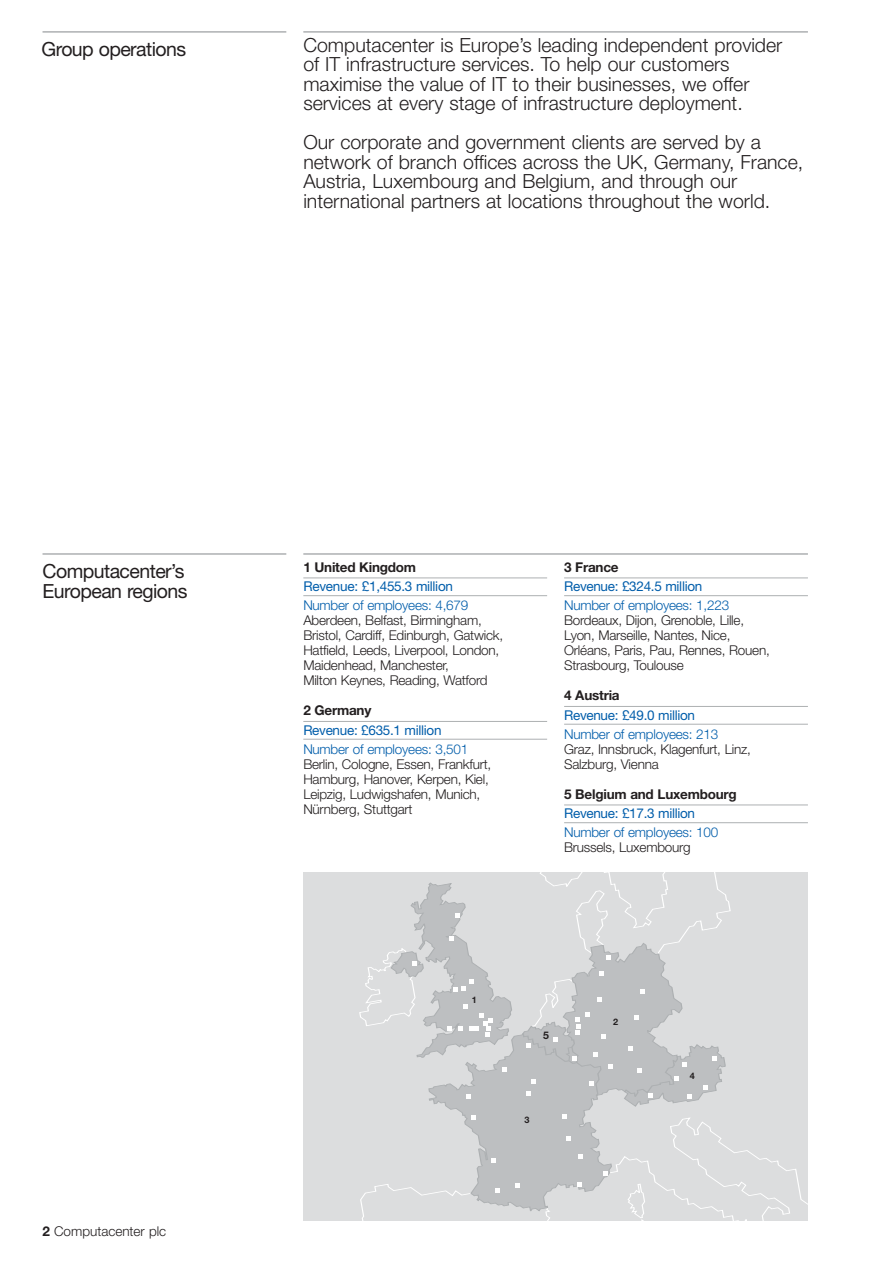
<style>
.page{position:relative;width:893px;height:1263px;background:#fff}
.page>*{position:absolute;margin:0;border:0;box-sizing:border-box;transform-origin:0 0}
.t1{font:300 19.5px/19.5px "Helvetica Neue";color:#231f20}
.t2{font:19.5px/19.5px "Helvetica Neue";letter-spacing:-.03em;color:#231f20}
.t3{font:300 13.5px/15px "Helvetica Neue";letter-spacing:-.015em;color:#231f20}
.t4{font:300 13.5px "Helvetica Neue";letter-spacing:-.015em;color:#005daa}
.t5{font:13.5px "Helvetica Neue";letter-spacing:-.02em;color:#005daa}
.t6{font:700 13.5px "Helvetica Neue";letter-spacing:-.015em;color:#231f20}
.t7{font:700 10.5px "Helvetica Neue";color:#231f20}
.t8{font:700 9px "Helvetica Neue";color:#231f20}
.s1{font-weight:700}
</style>
<div class="page">
<div style="left:303px;top:872px;width:505px;height:348px;background:#dcddde"></div>
<svg style="left:359px;top:872px;width:449px;height:348px"></svg>
<svg style="left:391px;top:882px;width:335px;height:329px"></svg>
<hr style="left:303px;top:577px;width:244px;height:1px;background:#adb0b2">
<hr style="left:303px;top:595px;width:244px;height:1px;background:#adb0b2">
<hr style="left:303px;top:721px;width:244px;height:1px;background:#adb0b2">
<hr style="left:303px;top:739px;width:244px;height:1px;background:#adb0b2">
<hr style="left:564px;top:577px;width:244px;height:1px;background:#adb0b2">
<hr style="left:564px;top:595px;width:244px;height:1px;background:#adb0b2">
<hr style="left:564px;top:706px;width:244px;height:1px;background:#adb0b2">
<hr style="left:564px;top:724px;width:244px;height:1px;background:#adb0b2">
<hr style="left:564px;top:804px;width:244px;height:1px;background:#adb0b2">
<hr style="left:564px;top:822px;width:244px;height:1px;background:#adb0b2">
<hr style="left:303px;top:553px;width:505px;height:2px;background:#adb0b2">
<hr style="left:43px;top:553px;width:243px;height:2px;background:#adb0b2">
<hr style="left:303px;top:31px;width:505px;height:2px;background:#adb0b2">
<hr style="left:43px;top:31px;width:243px;height:2px;background:#adb0b2">
<h1 class="t2" style="left:41px;top:42px;width:146px">Group operations</h1>
<h1 class="t1" style="left:303px;top:37px;width:481px">Computacenter is Europe’s leading independent provider of IT infrastructure services. To help our customers maximise the value of IT to their businesses, we offer services at every stage of infrastructure deployment.</h1>
<h1 class="t1" style="left:303px;top:135px;width:501px">Our corporate and government clients are served by a network of branch offices across the UK, Germany, France, Austria, Luxembourg and Belgium, and through our international partners at locations throughout the world.</h1>
<h1 class="t2" style="left:43px;top:563px;width:147px">Computacenter’s<br>European regions</h1>
<p class="t3" style="left:43px;top:1225px;width:125px"><span class="s1">2</span> Computacenter plc</p>
<p class="t6" style="left:303px;top:562px;width:114px">1 United Kingdom</p>
<p class="t5" style="left:303px;top:581px;width:151px">Revenue: £1,455.3 million</p>
<p class="t4" style="left:303px;top:601px;width:167px">Number of employees: 4,679</p>
<p class="t3" style="left:303px;top:614px;width:201px">Aberdeen, Belfast, Birmingham, Bristol, Cardiff, Edinburgh, Gatwick, Hatfield, Leeds, Liverpool, London, Maidenhead, Manchester,<br>Milton Keynes, Reading, Watford</p>
<p class="t6" style="left:303px;top:706px;width:70px">2 Germany</p>
<p class="t5" style="left:303px;top:725px;width:140px">Revenue: £635.1 million</p>
<p class="t4" style="left:303px;top:744px;width:167px">Number of employees: 3,501</p>
<p class="t3" style="left:303px;top:758px;width:189px">Berlin, Cologne, Essen, Frankfurt,<br>Hamburg, Hanover, Kerpen, Kiel,<br>Leipzig, Ludwigshafen, Munich,<br>Nürnberg, Stuttgart</p>
<p class="t6" style="left:564px;top:562px;width:56px">3 France</p>
<p class="t5" style="left:564px;top:581px;width:140px">Revenue: £324.5 million</p>
<p class="t4" style="left:564px;top:601px;width:167px">Number of employees: 1,223</p>
<p class="t3" style="left:564px;top:614px;width:207px">Bordeaux, Dijon, Grenoble, Lille,<br>Lyon, Marseille, Nantes, Nice,<br>Orléans, Paris, Pau, Rennes, Rouen,<br>Strasbourg, Toulouse</p>
<p class="t6" style="left:564px;top:691px;width:57px">4 Austria</p>
<p class="t5" style="left:564px;top:710px;width:133px">Revenue: £49.0 million</p>
<p class="t4" style="left:564px;top:729px;width:156px">Number of employees: 213</p>
<p class="t3" style="left:564px;top:743px;width:188px">Graz, Innsbruck, Klagenfurt, Linz,<br>Salzburg, Vienna</p>
<p class="t6" style="left:564px;top:789px;width:174px">5 Belgium and Luxembourg</p>
<p class="t5" style="left:564px;top:808px;width:133px">Revenue: £17.3 million</p>
<p class="t4" style="left:564px;top:828px;width:156px">Number of employees: 100</p>
<p class="t3" style="left:564px;top:841px;width:128px">Brussels, Luxembourg</p>
<p class="t8" style="left:472px;top:996px;width:7px">1</p>
<p class="t7" style="left:543px;top:1031px;width:7px">5</p>
<p class="t8" style="left:524px;top:1116px;width:7px">3</p>
<p class="t8" style="left:613px;top:1019px;width:7px">2</p>
<p class="t8" style="left:690px;top:1072px;width:7px">4</p>
</div>
